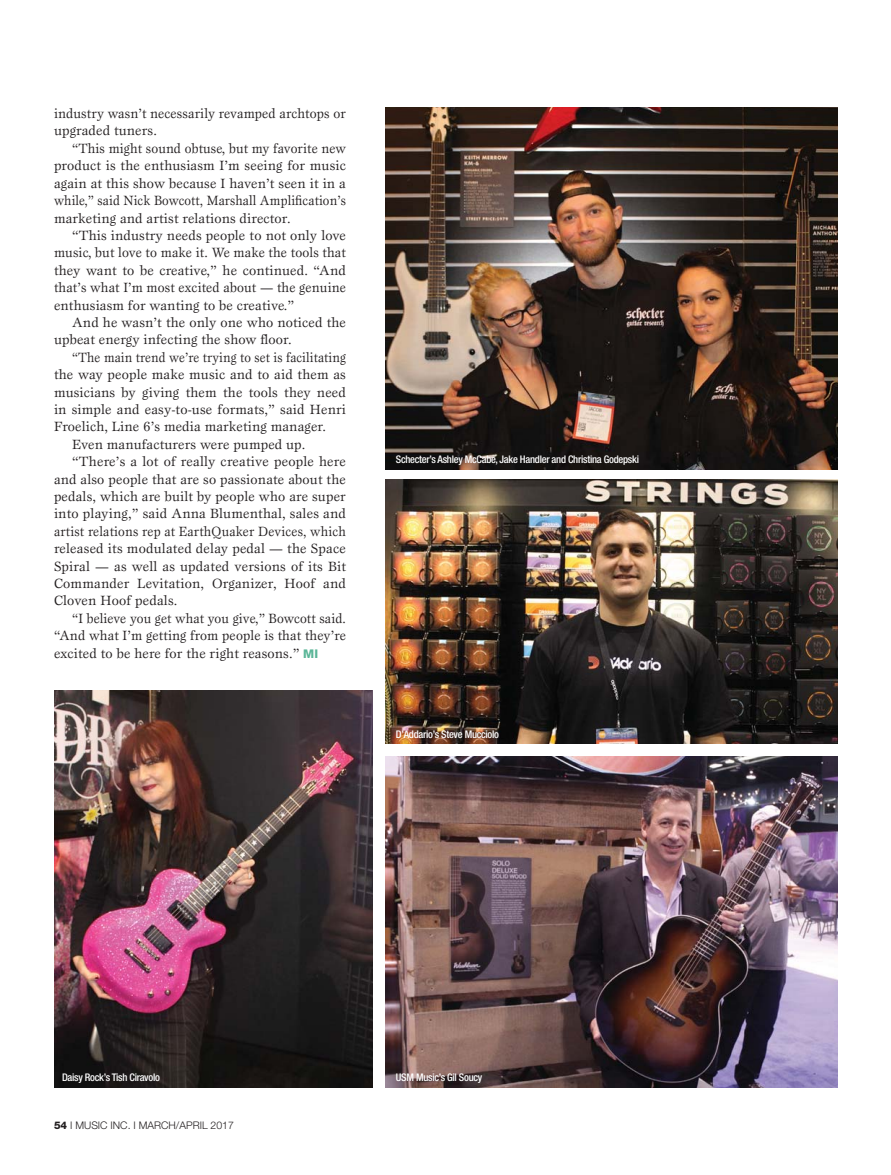
<style>
.page{position:relative;width:891px;height:1175px;background:#fff}
.page>*{position:absolute;margin:0;border:0;box-sizing:border-box;transform-origin:0 0}
.t1{font:13.8px/17.4px "Esprit";letter-spacing:.01em;color:#231f20;text-align:justify}
.t2{font:13.8px/17.4px "Esprit";letter-spacing:.01em;color:#231f20;text-align:justify;scale:.95 1}
.t3{font:13.8px "Esprit";letter-spacing:.01em;color:#231f20;scale:.94 1}
.t4{font:13.8px/17.4px "Esprit";letter-spacing:.01em;color:#231f20;scale:.96 1}
.t5{font:13.8px "Esprit";letter-spacing:.01em;color:#231f20;scale:.91 1}
.t6{font:500 condensed 10.5px "Helvetica Neue";letter-spacing:-.025em;color:#fff}
.t7{font:300 10.5px "Helvetica Neue";color:#231f20}
.s1{font-family:"Helvetica Neue";font-weight:800;font-size:12px;color:#5bb698}
.s2{font-weight:800}
</style>
<div class="page">
<img style="left:386px;top:756px;width:451px;height:331px">
<img style="left:386px;top:480px;width:451px;height:263px">
<img style="left:54px;top:690px;width:319px;height:397px">
<img style="left:386px;top:108px;width:451px;height:361px">
<p class="t4" style="left:54px;top:105px;width:306px">industry wasn’t necessarily revamped archtops or upgraded tuners.</p>
<p class="t2" style="left:54px;top:139px;width:309px;text-indent:18px">“This might sound obtuse, but my favorite new product is the enthusiasm I’m seeing for music again at this show because I haven’t seen it in a while,” said Nick Bowcott, Marshall Amplification’s marketing and artist relations director.</p>
<p class="t1" style="left:54px;top:226px;width:293px;text-indent:18px">“This industry needs people to not only love music, but love to make it. We make the tools that they want to be creative,” he continued. “And that’s what I’m most excited about — the genuine enthusiasm for wanting to be creative.”</p>
<p class="t1" style="left:54px;top:313px;width:293px;text-indent:18px">And he wasn’t the only one who noticed the upbeat energy infecting the show floor.</p>
<p class="t5" style="left:72px;top:349px;width:302px">“The main trend we’re trying to set is facilitating</p>
<p class="t1" style="left:54px;top:366px;width:293px">the way people make music and to aid them as</p>
<p class="t1" style="left:54px;top:383px;width:293px">musicians by giving them the tools they need</p>
<p class="t1" style="left:54px;top:400px;width:293px">in simple and easy-to-use formats,” said Henri</p>
<p class="t1" style="left:54px;top:418px;width:274px">Froelich, Line 6’s media marketing manager.</p>
<p class="t1" style="left:72px;top:435px;width:235px">Even manufacturers were pumped up.</p>
<p class="t1" style="left:72px;top:453px;width:275px">“There’s a lot of really creative people here</p>
<p class="t1" style="left:54px;top:470px;width:293px">and also people that are so passionate about the</p>
<p class="t1" style="left:54px;top:487px;width:293px">pedals, which are built by people who are super</p>
<p class="t1" style="left:54px;top:505px;width:293px">into playing,” said Anna Blumenthal, sales and</p>
<p class="t3" style="left:54px;top:523px;width:312px">artist relations rep at EarthQuaker Devices, which</p>
<p class="t1" style="left:54px;top:540px;width:293px">released its modulated delay pedal — the Space</p>
<p class="t1" style="left:54px;top:557px;width:293px">Spiral — as well as updated versions of its Bit</p>
<p class="t1" style="left:54px;top:574px;width:293px">Commander Levitation, Organizer, Hoof and</p>
<p class="t1" style="left:54px;top:592px;width:125px">Cloven Hoof pedals.</p>
<p class="t3" style="left:72px;top:610px;width:293px">“I believe you get what you give,” Bowcott said.</p>
<p class="t1" style="left:54px;top:627px;width:293px">“And what I’m getting from people is that they’re</p>
<p class="t1" style="left:54px;top:644px;width:266px">excited to be here for the right reasons.” <span class="s1">MI</span></p>
<p class="t6" style="left:396px;top:453px;width:245px">Schecter’s Ashley McCabe, Jake Handler and Christina Godepski</p>
<p class="t6" style="left:396px;top:727px;width:105px">D’Addario’s Steve Mucciolo</p>
<p class="t6" style="left:62px;top:1071px;width:100px">Daisy Rock’s Tish Ciravolo</p>
<p class="t6" style="left:396px;top:1071px;width:88px">USM Music’s Gil Soucy</p>
<p class="t7" style="left:54px;top:1119px;width:181px"><span class="s2">54</span> I MUSIC INC. I MARCH/APRIL 2017</p>
</div>
